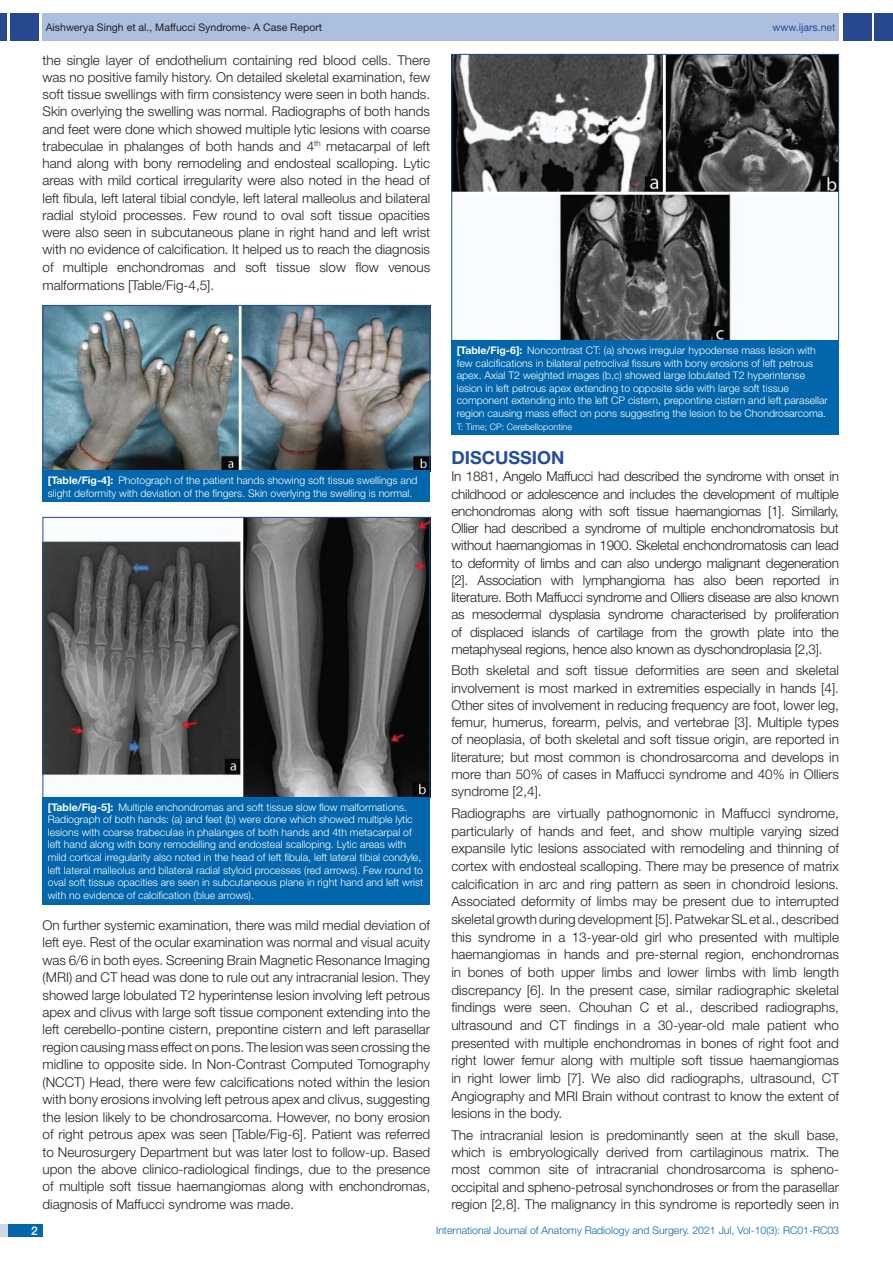
<style>
.page{position:relative;width:893px;height:1263px;background:#fff}
.page>*{position:absolute;margin:0;border:0;box-sizing:border-box;transform-origin:0 0}
.Heading{font:700 18px "Helvetica Neue";color:#244e9b}
.Body_text{font:300 13.5px/17.2px "Helvetica Neue";color:#231f20;text-align:justify}
.t1{font:500 12px "Helvetica Neue";color:#fff}
.TABLE_FIG{font:300 10.5px/12.6px "Helvetica Neue";color:#fff}
.t2{font:300 10.5px "Helvetica Neue";color:#0166ac}
.t3{font:10.5px "Helvetica Neue";color:#231f20}
.t4{font:10.5px "Helvetica Neue";color:#244e9b}
.TABLE_FIG-2{font:300 9px "Helvetica Neue";color:#fff}
.s1{color:#25488e}
.s2{font-weight:700}
</style>
<div class="page">
<div style="left:0;top:13px;width:7px;height:28px;background:#25488e"></div>
<div style="left:10px;top:13px;width:29px;height:28px;background:#25488e"></div>
<div style="left:43px;top:13px;width:796px;height:28px;background:#adbfdf"></div>
<div style="left:875px;top:13px;width:18px;height:28px;background:#25488e"></div>
<div style="left:843px;top:13px;width:29px;height:28px;background:#25488e"></div>
<div style="left:0;top:1224px;width:43px;height:13px;background:#d3d5e7"></div>
<div style="left:8px;top:1224px;width:35px;height:13px;background:#0166ac"></div>
<img style="left:45px;top:307px;width:383px;height:162px">
<div style="left:43px;top:305px;width:387px;height:166px;border:1px solid #214c99"></div>
<div style="left:43px;top:470px;width:387px;height:32px;background:#0166ac"></div>
<img style="left:45px;top:519px;width:383px;height:277px">
<div style="left:43px;top:517px;width:387px;height:281px;border:1px solid #214c99"></div>
<div style="left:43px;top:797px;width:387px;height:107px;background:#0166ac"></div>
<img style="left:453px;top:56px;width:384px;height:283px">
<div style="left:451px;top:54px;width:388px;height:287px;border:1px solid #214c99"></div>
<div style="left:451px;top:340px;width:388px;height:95px;background:#0166ac"></div>
<p class="t3" style="left:46px;top:21px;width:278px">Aishwerya Singh et al., Maffucci Syndrome- A Case Report</p>
<p class="t4" style="left:773px;top:21px;width:64px">www.<span class="s1">ijars</span>.net</p>
<p class="Body_text" style="left:43px;top:51px;width:389px">the single layer of endothelium containing red blood cells. There was no positive family history. On detailed skeletal examination, few soft tissue swellings with firm consistency were seen in both hands.<br>Skin overlying the swelling was normal. Radiographs of both hands and feet were done which showed multiple lytic lesions with coarse trabeculae in phalanges of both hands and 4<sup>th</sup> metacarpal of left hand along with bony remodeling and endosteal scalloping. Lytic areas with mild cortical irregularity were also noted in the head of left fibula, left lateral tibial condyle, left lateral malleolus and bilateral radial styloid processes. Few round to oval soft tissue opacities were also seen in subcutaneous plane in right hand and left wrist with no evidence of calcification. It helped us to reach the diagnosis of multiple enchondromas and soft tissue slow flow venous malformations [Table/Fig-4,5].</p>
<p class="TABLE_FIG" style="left:48px;top:474px;width:371px"><span class="s2">[Table/Fig-4]:</span> Photograph of the patient hands showing soft tissue swellings and slight deformity with deviation of the fingers. Skin overlying the swelling is normal.</p>
<p class="TABLE_FIG" style="left:48px;top:800px;width:377px"><span class="s2">[Table/Fig-5]:</span> Multiple enchondromas and soft tissue slow flow malformations.<br>Radiograph of both hands: (a) and feet (b) were done which showed multiple lytic lesions with coarse trabeculae in phalanges of both hands and 4th metacarpal of left hand along with bony remodelling and endosteal scalloping. Lytic areas with mild cortical irregularity also noted in the head of left fibula, left lateral tibial condyle, left lateral malleolus and bilateral radial styloid processes (red arrows). Few round to oval soft tissue opacities are seen in subcutaneous plane in right hand and left wrist with no evidence of calcification (blue arrows).</p>
<p class="Body_text" style="left:43px;top:916px;width:389px">On further systemic examination, there was mild medial deviation of left eye. Rest of the ocular examination was normal and visual acuity was 6/6 in both eyes. Screening Brain Magnetic Resonance Imaging (MRI) and CT head was done to rule out any intracranial lesion. They showed large lobulated T2 hyperintense lesion involving left petrous apex and clivus with large soft tissue component extending into the left cerebello-pontine cistern, prepontine cistern and left parasellar region causing mass effect on pons. The lesion was seen crossing the midline to opposite side. In Non-Contrast Computed Tomography (NCCT) Head, there were few calcifications noted within the lesion with bony erosions involving left petrous apex and clivus, suggesting the lesion likely to be chondrosarcoma. However, no bony erosion of right petrous apex was seen [Table/Fig-6]. Patient was referred to Neurosurgery Department but was later lost to follow-up. Based upon the above clinico-radiological findings, due to the presence of multiple soft tissue haemangiomas along with enchondromas, diagnosis of Maffucci syndrome was made.</p>
<p class="TABLE_FIG" style="left:457px;top:344px;width:373px"><span class="s2">[Table/Fig-6]:</span> Noncontrast CT: (a) shows irregular hypodense mass lesion with few calcifications in bilateral petroclival fissure with bony erosions of left petrous apex. Axial T2 weighted images (b,c) showed large lobulated T2 hyperintense lesion in left petrous apex extending to opposite side with large soft tissue component extending into the left CP cistern, prepontine cistern and left parasellar region causing mass effect on pons suggesting the lesion to be Chondrosarcoma.</p>
<p class="TABLE_FIG-2" style="left:457px;top:421px;width:117px">T: Time; CP: Cerebellopontine</p>
<p class="Heading" style="left:451px;top:447px;width:115px">DISCUSSION</p>
<p class="Body_text" style="left:451px;top:468px;width:389px">In 1881, Angelo Maffucci had described the syndrome with onset in childhood or adolescence and includes the development of multiple enchondromas along with soft tissue haemangiomas [1]. Similarly, Ollier had described a syndrome of multiple enchondromatosis but without haemangiomas in 1900. Skeletal enchondromatosis can lead to deformity of limbs and can also undergo malignant degeneration [2]. Association with lymphangioma has also been reported in literature. Both Maffucci syndrome and Olliers disease are also known as mesodermal dysplasia syndrome characterised by proliferation of displaced islands of cartilage from the growth plate into the metaphyseal regions, hence also known as dyschondroplasia [2,3].</p>
<p class="Body_text" style="left:451px;top:662px;width:389px">Both skeletal and soft tissue deformities are seen and skeletal involvement is most marked in extremities especially in hands [4].<br>Other sites of involvement in reducing frequency are foot, lower leg, femur, humerus, forearm, pelvis, and vertebrae [3]. Multiple types of neoplasia, of both skeletal and soft tissue origin, are reported in literature; but most common is chondrosarcoma and develops in more than 50% of cases in Maffucci syndrome and 40% in Olliers syndrome [2,4].</p>
<p class="Body_text" style="left:451px;top:804px;width:389px;line-height:17.7px">Radiographs are virtually pathognomonic in Maffucci syndrome, particularly of hands and feet, and show multiple varying sized expansile lytic lesions associated with remodeling and thinning of cortex with endosteal scalloping. There may be presence of matrix calcification in arc and ring pattern as seen in chondroid lesions.<br>Associated deformity of limbs may be present due to interrupted skeletal growth during development [5]. Patwekar SL et al., described this syndrome in a 13-year-old girl who presented with multiple haemangiomas in hands and pre-sternal region, enchondromas in bones of both upper limbs and lower limbs with limb length discrepancy [6]. In the present case, similar radiographic skeletal findings were seen. Chouhan C et al., described radiographs, ultrasound and CT findings in a 30-year-old male patient who presented with multiple enchondromas in bones of right foot and right lower femur along with multiple soft tissue haemangiomas in right lower limb [7]. We also did radiographs, ultrasound, CT Angiography and MRI Brain without contrast to know the extent of lesions in the body.</p>
<p class="Body_text" style="left:451px;top:1126px;width:389px">The intracranial lesion is predominantly seen at the skull base, which is embryologically derived from cartilaginous matrix. The most common site of intracranial chondrosarcoma is spheno&shy;occipital and spheno-petrosal synchondroses or from the parasellar region [2,8]. The malignancy in this syndrome is reportedly seen in</p>
<p class="t1" style="left:31px;top:1223px;width:8px">2</p>
<p class="t2" style="left:436px;top:1224px;width:405px">International Journal of Anatomy Radiology and Surgery. 2021 Jul, Vol-10(3): RC01-RC03</p>
</div>
